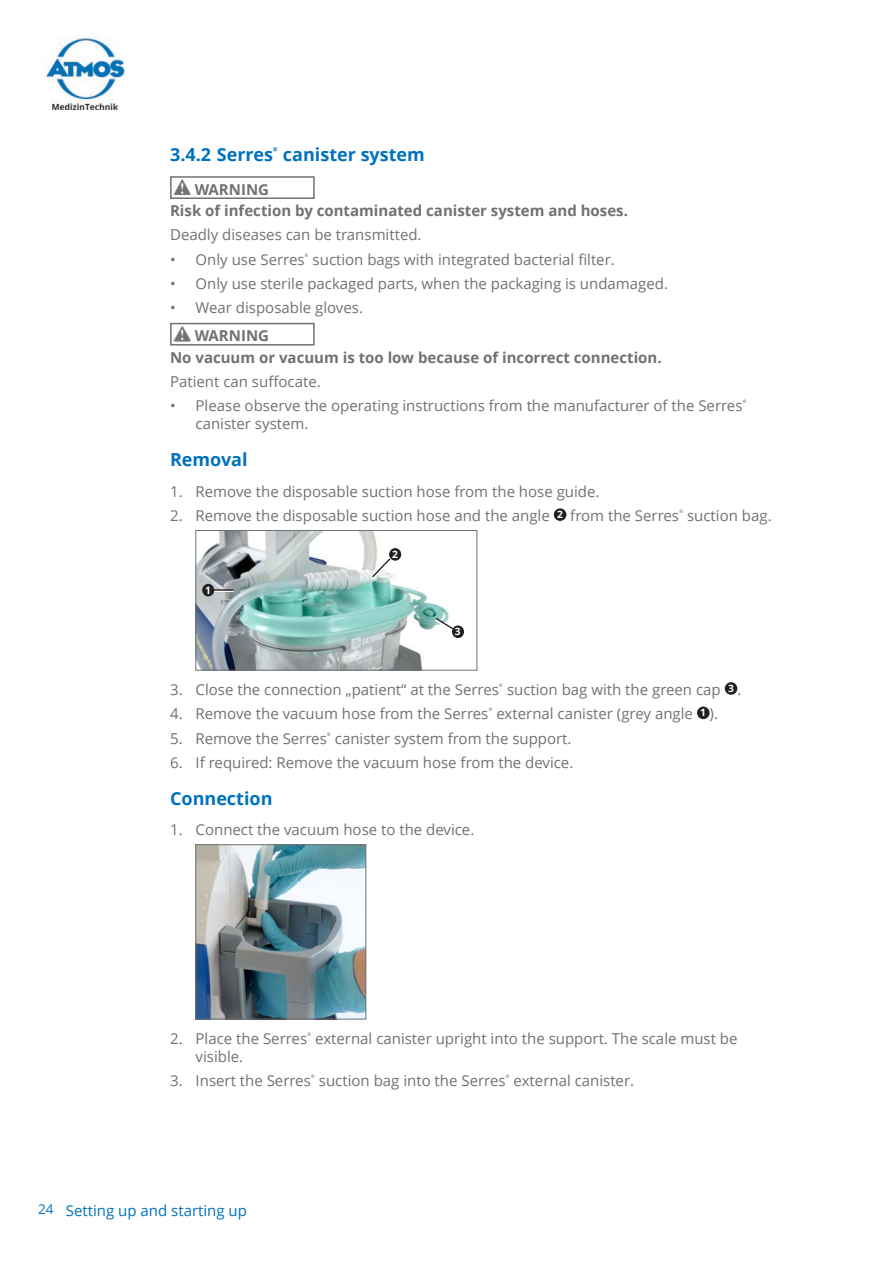
<style>
.page{position:relative;width:893px;height:1263px;background:#fff}
.page>*{position:absolute;margin:0;border:0;box-sizing:border-box;transform-origin:0 0}
.Überschrift_4{font:700 18px "Open Sans";color:#0072bc}
.Fließtext{font:15px/18px "Open Sans";color:#707173}
.Warnung{font:700 15px "Open Sans";color:#707173}
.t1{font:15px "Open Sans";color:#0072bc}
.t2{font:700 10.2px "Open Sans";color:#fff}
.s1{font-size:13.5px}
</style>
<div class="page">
<img style="left:46px;top:35px;width:79px;height:75px">
<img style="left:174px;top:180px;width:17px;height:15px">
<div style="left:170px;top:176px;width:145px;height:23px;border:2px solid #707173"></div>
<img style="left:174px;top:326px;width:17px;height:15px">
<div style="left:170px;top:323px;width:145px;height:23px;border:2px solid #707173"></div>
<div style="left:554px;top:508px;width:12px;height:13px;background:#231f20;border-radius:50%"></div>
<img style="left:198px;top:532px;width:256px;height:136px">
<div style="left:196px;top:530px;width:281px;height:140px;border:1px solid #707173"></div>
<div style="left:389px;top:548px;width:12px;height:13px;background:#231f20;border-radius:50%"></div>
<svg style="left:371px;top:557px;width:21px;height:22px"></svg>
<hr style="left:207px;top:590px;width:27px;height:2px;background:#fff">
<hr style="left:207px;top:589px;width:27px;height:2px;background:#231f20">
<div style="left:202px;top:584px;width:12px;height:12px;background:#231f20;border-radius:50%"></div>
<div style="left:436px;top:619px;width:17px;height:12px;background:#fff"></div>
<svg style="left:434px;top:616px;width:20px;height:14px"></svg>
<div style="left:452px;top:625px;width:12px;height:13px;background:#231f20;border-radius:50%"></div>
<div style="left:725px;top:682px;width:12px;height:13px;background:#231f20;border-radius:50%"></div>
<div style="left:697px;top:706px;width:13px;height:13px;background:#231f20;border-radius:50%"></div>
<img style="left:198px;top:846px;width:166px;height:171px">
<div style="left:196px;top:844px;width:170px;height:175px;border:1px solid #707173"></div>
<p class="Überschrift_4" style="left:170px;top:142px;width:256px">3.4.2 Serres<sup>®</sup> canister system</p>
<p class="Warnung" style="left:195px;top:178px;width:76px">WARNING</p>
<p class="Warnung" style="left:170px;top:200px;width:459px">Risk of infection by contaminated canister system and hoses.</p>
<p class="Fließtext" style="left:170px;top:225px;width:253px">Deadly diseases can be transmitted.</p>
<p class="Fließtext" style="left:170px;top:250px;width:446px">• Only use Serres<sup>®</sup> suction bags with integrated bacterial filter.</p>
<p class="Fließtext" style="left:170px;top:274px;width:499px">• Only use sterile packaged parts, when the packaging is undamaged.</p>
<p class="Fließtext" style="left:170px;top:299px;width:194px">• Wear disposable gloves.</p>
<p class="Warnung" style="left:195px;top:325px;width:76px">WARNING</p>
<p class="Warnung" style="left:170px;top:346px;width:493px">No vacuum or vacuum is too low because of incorrect connection.</p>
<p class="Fließtext" style="left:170px;top:372px;width:152px">Patient can suffocate.</p>
<p class="Fließtext" style="left:196px;top:396px;width:553px;text-indent:-26px">• Please observe the operating instructions from the manufacturer of the Serres<sup>® </sup>canister system.</p>
<p class="Überschrift_4" style="left:170px;top:447px;width:79px">Removal</p>
<p class="Fließtext" style="left:170px;top:482px;width:431px">1. Remove the disposable suction hose from the hose guide.</p>
<p class="Fließtext" style="left:170px;top:506px;width:381px">2. Remove the disposable suction hose and the angle</p>
<p class="t2" style="left:557px;top:507px;width:7px">2</p>
<p class="Fließtext" style="left:570px;top:506px;width:203px">from the Serres<sup>®</sup> suction bag.</p>
<p class="t2" style="left:392px;top:547px;width:7px">2</p>
<p class="t2" style="left:205px;top:583px;width:7px">1</p>
<p class="t2" style="left:455px;top:624px;width:7px">3</p>
<p class="Fließtext" style="left:170px;top:680px;width:552px">3. Close the connection „patient“ at the Serres<sup>®</sup> suction bag with the green cap</p>
<p class="t2" style="left:728px;top:681px;width:7px">3</p>
<p class="Fließtext" style="left:737px;top:680px;width:5px">.</p>
<p class="Fließtext" style="left:170px;top:704px;width:524px">4. Remove the vacuum hose from the Serres<sup>®</sup> external canister (grey angle</p>
<p class="t2" style="left:700px;top:705px;width:7px">1</p>
<p class="Fließtext" style="left:710px;top:704px;width:10px">).</p>
<p class="Fließtext" style="left:170px;top:729px;width:403px">5. Remove the Serres<sup>®</sup> canister system from the support.</p>
<p class="Fließtext" style="left:170px;top:753px;width:405px">6. If required: Remove the vacuum hose from the device.</p>
<p class="Überschrift_4" style="left:170px;top:786px;width:104px">Connection</p>
<p class="Fließtext" style="left:170px;top:820px;width:306px">1. Connect the vacuum hose to the device.</p>
<p class="Fließtext" style="left:196px;top:1029px;width:543px;text-indent:-26px">2. Place the Serres<sup>®</sup> external canister upright into the support. The scale must be visible.</p>
<p class="Fließtext" style="left:170px;top:1071px;width:466px">3. Insert the Serres<sup>®</sup> suction bag into the Serres<sup>®</sup> external canister.</p>
<p class="t1" style="left:38px;top:1200px;width:210px"><span class="s1">24</span> Setting up and starting up</p>
</div>
